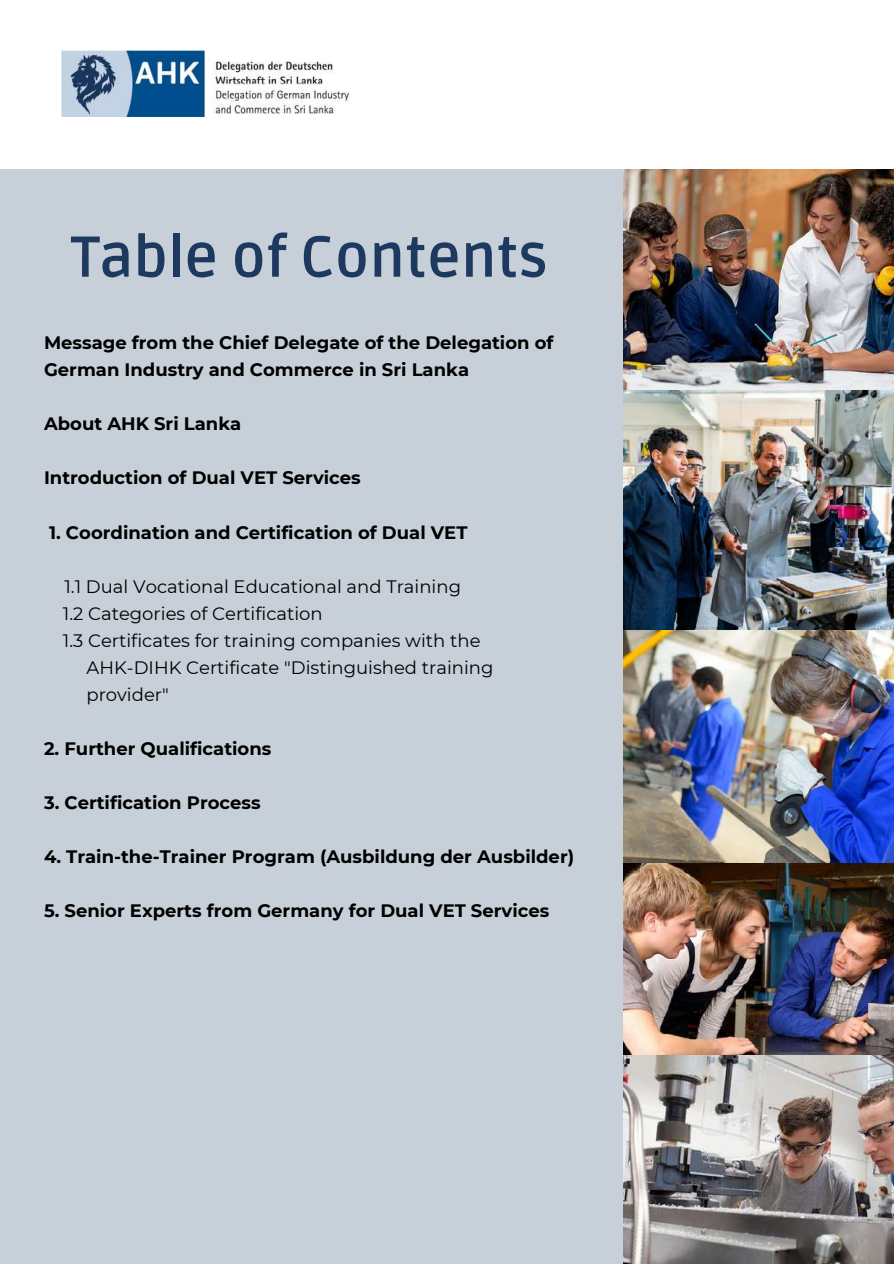
<style>
.page{position:relative;width:894px;height:1264px;background:#fff}
.page>*{position:absolute;margin:0;border:0;box-sizing:border-box;transform-origin:0 0}
.t1{font:700 57.45px "Ruda";color:#1e395f}
.t2{font:700 18px/27px "Montserrat";color:#000}
.t3{font:18px "Montserrat";color:#000}
</style>
<div class="page">
<img style="left:622px;top:169px;width:271px;height:694px">
<img style="left:622px;top:863px;width:271px;height:192px">
<img style="left:622px;top:1055px;width:271px;height:208px">
<div style="left:0;top:0;width:622px;height:1263px;background:#c7d0d8"></div>
<div style="left:0;top:0;width:893px;height:169px;background:#fff"></div>
<img style="left:62px;top:50px;width:287px;height:67px">
<h1 class="t1" style="left:71px;top:224px;width:478px">Table of Contents</h1>
<p class="t2" style="left:44px;top:329px;width:511px">Message from the Chief Delegate of the Delegation of<br>German Industry and Commerce in Sri Lanka</p>
<p class="t2" style="left:44px;top:410px;width:199px">About AHK Sri Lanka</p>
<p class="t2" style="left:44px;top:464px;width:318px">Introduction of Dual VET Services</p>
<p class="t2" style="left:49px;top:518px;width:420px">1. Coordination and Certification of Dual VET</p>
<p class="t3" style="left:64px;top:575px;width:398px">1.1 Dual Vocational Educational and Training</p>
<p class="t3" style="left:63px;top:602px;width:261px">1.2 Categories of Certification</p>
<p class="t3" style="left:63px;top:629px;width:419px">1.3 Certificates for training companies with the</p>
<p class="t3" style="left:86px;top:656px;width:408px">AHK-DIHK Certificate "Distinguished training</p>
<p class="t3" style="left:86px;top:683px;width:84px">provider"</p>
<p class="t2" style="left:44px;top:734px;width:229px">2. Further Qualifications</p>
<p class="t2" style="left:44px;top:788px;width:218px">3. Certification Process</p>
<p class="t2" style="left:44px;top:842px;width:531px">4. Train-the-Trainer Program (Ausbildung der Ausbilder)</p>
<p class="t2" style="left:44px;top:896px;width:506px">5. Senior Experts from Germany for Dual VET Services</p>
</div>
